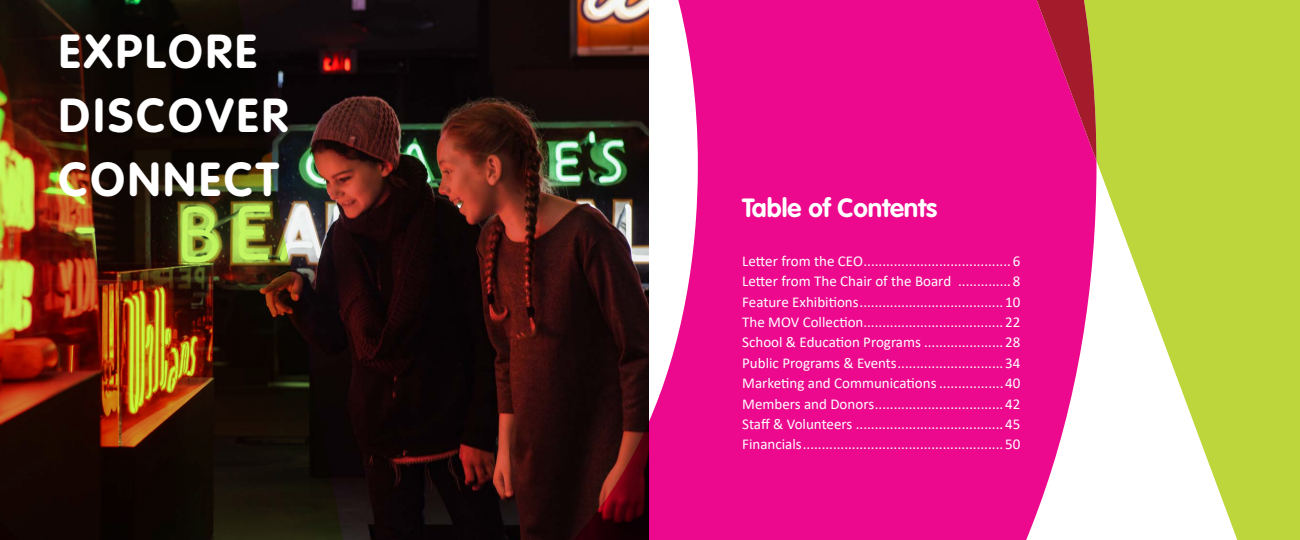
<style>
.page{position:relative;width:1300px;height:540px;background:#fff}
.page>*{position:absolute;margin:0;border:0;box-sizing:border-box;transform-origin:0 0}
.Section_Heading_Blac{font:700 47px/64px "VAG Rounded Std";letter-spacing:.07em;color:#fff}
.Subsection_Heading_B{font:700 26px "VAG Rounded Std";color:#fff}
.t1{font:15px/20.4px "Calibri";color:#fff}
</style>
<div class="page">
<svg style="left:1096px;top:0;width:204px;height:540px;fill:#bdd63c"></svg>
<div style="left:722px;top:0;width:374px;height:540px;background:#ec098d"></div>
<svg style="left:893px;top:0;width:203px;height:161px;background:#e20f7f"></svg>
<img style="left:0;top:0;width:722px;height:540px">
<p class="Section_Heading_Blac" style="left:59px;top:21px;width:231px">EXPLORE<br>DISCOVER<br>CONNECT</p>
<p class="Subsection_Heading_B" style="left:742px;top:192px;width:196px">Table of Contents</p>
<p class="t1" style="left:742px;top:250px;width:280px">Letter from the CEO.......................................6<br>Letter from The Chair of the Board ..............8</p>
<p class="t1" style="left:742px;top:291px;width:279px">Feature Exhibitions......................................10</p>
<p class="t1" style="left:742px;top:311px;width:280px">The MOV Collection.....................................22</p>
<p class="t1" style="left:742px;top:332px;width:280px">School &amp; Education Programs .....................28</p>
<p class="t1" style="left:742px;top:352px;width:280px">Public Programs &amp; Events............................34</p>
<p class="t1" style="left:742px;top:373px;width:280px">Marketing and Communications .................40</p>
<p class="t1" style="left:742px;top:393px;width:280px">Members and Donors..................................42</p>
<p class="t1" style="left:742px;top:413px;width:280px">Staff &amp; Volunteers .......................................45</p>
<p class="t1" style="left:742px;top:434px;width:280px">Financials.....................................................50</p>
</div>
